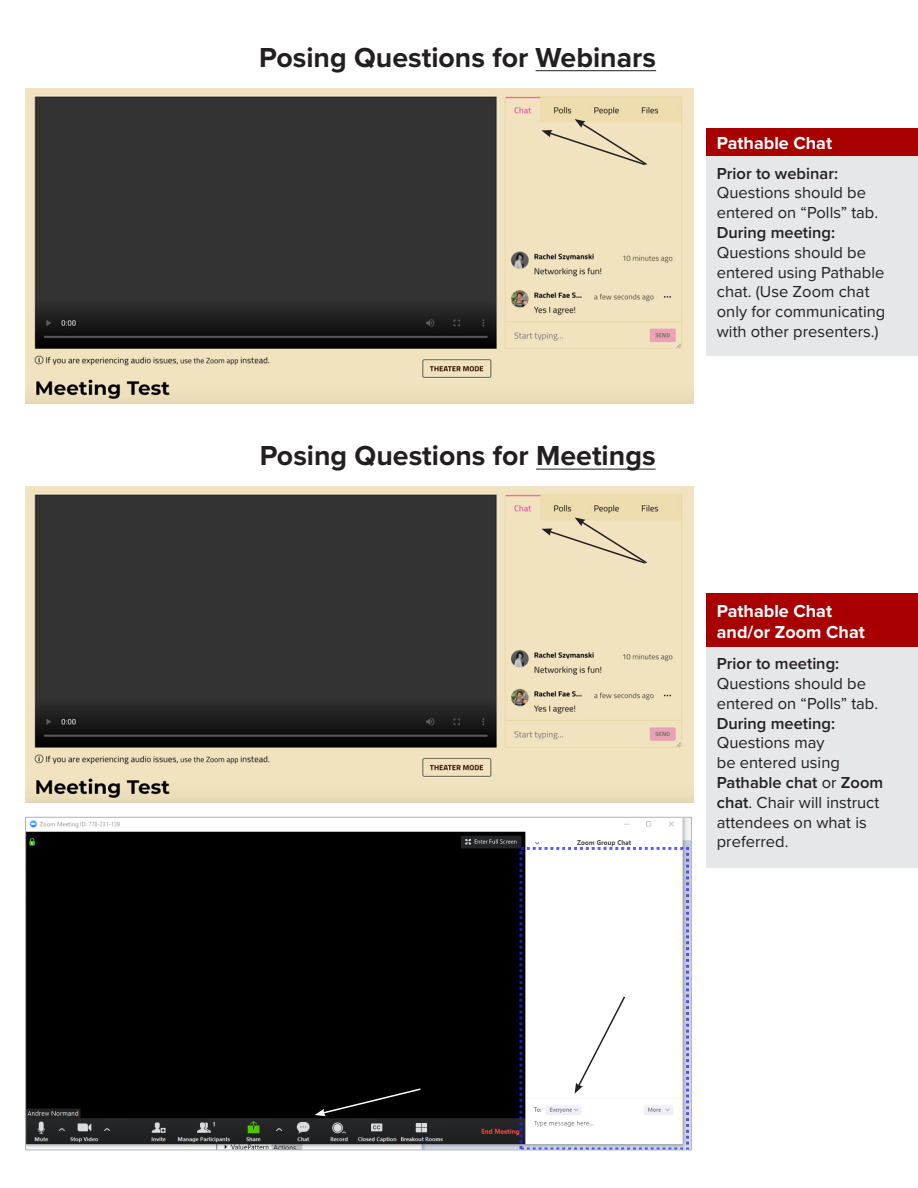
<style>
.page{position:relative;width:918px;height:1188px;background:#fff}
.page>*{position:absolute;margin:0;border:0;box-sizing:border-box;transform-origin:0 0}
.t1{font:700 28.5px "Proxima Nova";color:#231f20}
.t2{font:700 18px/21.6px "Proxima Nova";color:#fff}
.t3{font:16.5px/19.8px "Proxima Nova";color:#231f20}
.s1{font-weight:600}
</style>
<div class="page">
<hr style="left:536px;top:70px;width:120px;height:1px;background:#231f20">
<img style="left:26px;top:88px;width:668px;height:316px">
<div style="left:706px;top:155px;width:212px;height:201px;background:#e6e7e9"></div>
<div style="left:706px;top:128px;width:212px;height:28px;background:#a80000"></div>
<svg style="left:541px;top:119px;width:108px;height:47px;background:#e3d5b4"></svg>
<hr style="left:536px;top:469px;width:120px;height:1px;background:#231f20">
<img style="left:26px;top:486px;width:668px;height:316px">
<div style="left:706px;top:645px;width:212px;height:222px;background:#e6e7e9"></div>
<div style="left:706px;top:593px;width:212px;height:53px;background:#a80000"></div>
<svg style="left:541px;top:517px;width:108px;height:48px;background:#e3d5b4"></svg>
<img style="left:27px;top:819px;width:663px;height:329px">
<svg style="left:315px;top:1087px;width:107px;height:29px;background:#0f0f0f"></svg>
<svg style="left:575px;top:995px;width:52px;height:99px"></svg>
<p class="t1" style="left:259px;top:40px;width:398px">Posing Questions for Webinars</p>
<p class="t1" style="left:260px;top:439px;width:397px">Posing Questions for Meetings</p>
<p class="t2" style="left:717px;top:132px;width:117px">Pathable Chat</p>
<p class="t3" style="left:717px;top:164px;width:170px"><span class="s1">Prior to webinar:<br></span>Questions should be entered on “Polls” tab.<br><span class="s1">During meeting:<br></span>Questions should be entered using Pathable chat. (Use Zoom chat only for communicating with other presenters.)</p>
<p class="t2" style="left:717px;top:600px;width:150px">Pathable Chat and/or Zoom Chat</p>
<p class="t3" style="left:717px;top:654px;width:168px"><span class="s1">Prior to meeting:<br></span>Questions should be entered on “Polls” tab.<br><span class="s1">During meeting:<br></span>Questions may<br>be entered using<br><span class="s1">Pathable chat</span> or <span class="s1">Zoom chat</span>. Chair will instruct attendees on what is preferred.</p>
</div>
